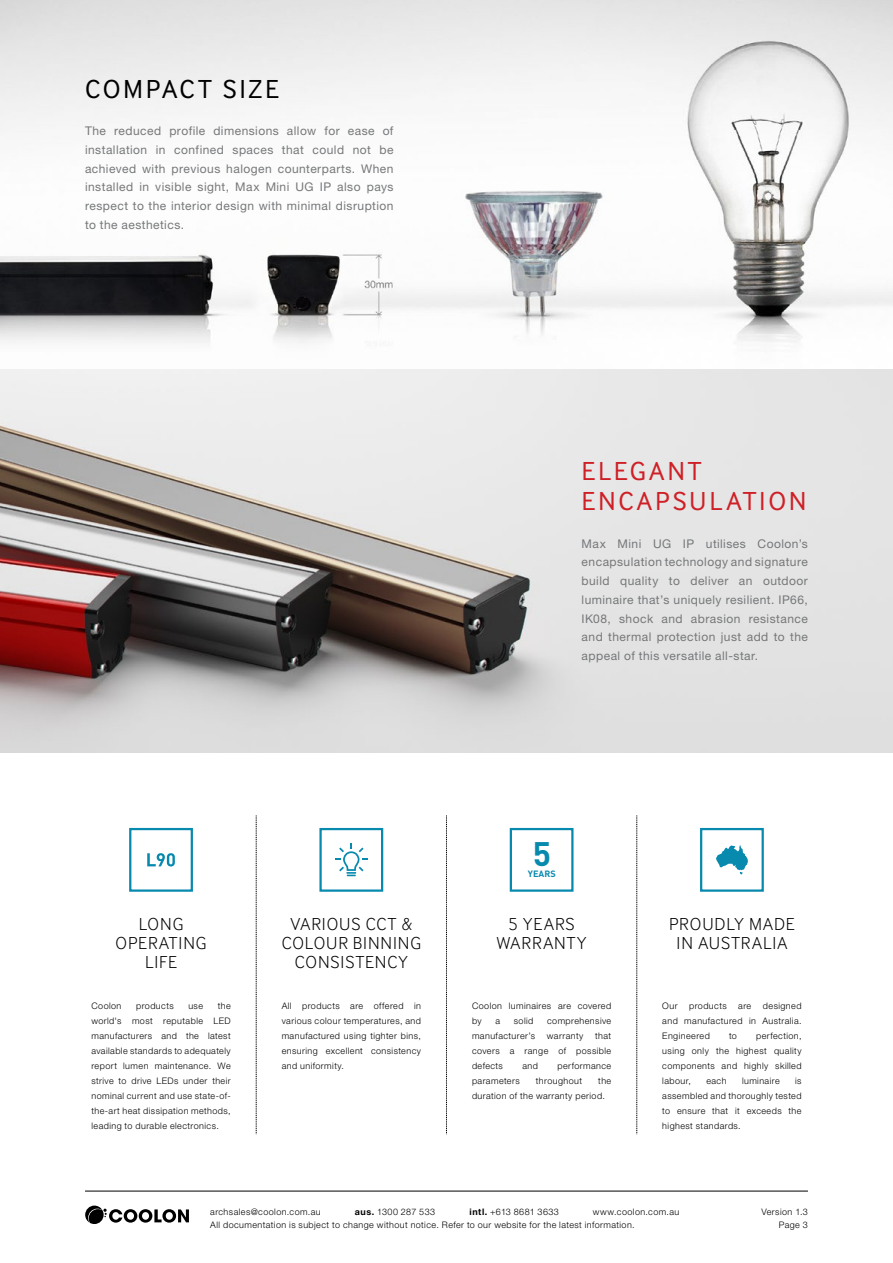
<style>
.page{position:relative;width:893px;height:1263px;background:#fff}
.page>*{position:absolute;margin:0;border:0;box-sizing:border-box;transform-origin:0 0}
.t1{font:700 33.6px "DIN Pro";color:#0889ae}
.t2{font:27px/30px "Inter Face";letter-spacing:.1em;color:#ce2026}
.t3{font:27px "Inter Face";letter-spacing:.09em;color:#000}
.t4{font:300 18px/18.8px "Inter Face";letter-spacing:.05em;color:#000;text-align:center}
.t5{font:12px/18.8px "Helvetica Neue LT Std";letter-spacing:.035em;color:#757779;text-align:justify}
.t6{font:300 9px/15px "Helvetica Neue LT Std";letter-spacing:.05em;color:#000;text-align:justify}
.t7{font:700 9px "DIN Pro";color:#0889ae}
.s1{font-weight:700}
</style>
<div class="page">
<svg style="left:85px;top:1205px;width:104px;height:19px"></svg>
<hr style="left:85px;top:1191px;width:723px;height:1px;background:#000">
<img style="left:0;top:0;width:893px;height:753px">
<svg style="left:256px;top:815px;width:1px;height:320px"></svg>
<svg style="left:446px;top:815px;width:1px;height:320px"></svg>
<svg style="left:636px;top:815px;width:1px;height:320px"></svg>
<div style="left:129px;top:828px;width:64px;height:64px;border:2px solid #0889ae"></div>
<svg style="left:147px;top:853px;width:28px;height:13px"></svg>
<div style="left:319px;top:828px;width:64px;height:64px;border:2px solid #0889ae"></div>
<svg style="left:335px;top:843px;width:33px;height:33px"></svg>
<div style="left:510px;top:828px;width:63px;height:64px;border:2px solid #0889ae"></div>
<div style="left:700px;top:828px;width:64px;height:64px;border:2px solid #0889ae"></div>
<svg style="left:716px;top:845px;width:32px;height:30px"></svg>
<h2 class="t3" style="left:85px;top:73px;width:195px">COMPACT SIZE</h2>
<p class="t5" style="left:85px;top:121px;width:310px">The reduced profile dimensions allow for ease of installation in confined spaces that could not be achieved with previous halogen counterparts. When installed in visible sight, Max Mini UG IP also pays respect to the interior design with minimal disruption to the aesthetics.</p>
<h2 class="t2" style="left:582px;top:456px;width:227px">ELEGANT<br>ENCAPSULATION</h2>
<p class="t5" style="left:582px;top:534px;width:228px">Max Mini UG IP utilises Coolon’s encapsulation technology and signature build quality to deliver an outdoor luminaire that’s uniquely resilient. IP66, IK08, shock and abrasion resistance and thermal protection just add to the appeal of this versatile all-star.</p>
<h1 class="t1" style="left:533px;top:831px;width:20px">5</h1>
<p class="t7" style="left:528px;top:868px;width:29px">YEARS</p>
<h3 class="t4" style="left:116px;top:914px;width:92px">LONG<br>OPERATING<br>LIFE</h3>
<h3 class="t4" style="left:282px;top:914px;width:141px">VARIOUS CCT &amp;<br>COLOUR BINNING<br>CONSISTENCY</h3>
<h3 class="t4" style="left:497px;top:914px;width:91px">5 YEARS<br>WARRANTY</h3>
<h3 class="t4" style="left:669px;top:914px;width:127px">PROUDLY MADE<br>IN AUSTRALIA</h3>
<p class="t6" style="left:91px;top:998px;width:32px">Coolon</p>
<p class="t6" style="left:136px;top:998px;width:39px">products</p>
<p class="t6" style="left:188px;top:998px;width:16px">use</p>
<p class="t6" style="left:91px;top:998px;width:141px;text-indent:126px">the world's most reputable LED manufacturers and the latest available standards to adequately report lumen maintenance. We strive to drive LEDs under their nominal current and use state-of&shy;the-art heat dissipation methods, leading to durable electronics.</p>
<p class="t6" style="left:282px;top:998px;width:141px">All products are offered in various colour temperatures, and manufactured using tighter bins, ensuring excellent consistency and uniformity.</p>
<p class="t6" style="left:472px;top:998px;width:141px">Coolon luminaires are covered by</p>
<p class="t6" style="left:662px;top:998px;width:17px">Our</p>
<p class="t6" style="left:689px;top:998px;width:39px">products</p>
<p class="t6" style="left:738px;top:998px;width:14px">are</p>
<p class="t6" style="left:662px;top:998px;width:141px;text-indent:101px">designed and manufactured in Australia.<br>Engineered</p>
<p class="t6" style="left:495px;top:1013px;width:6px">a</p>
<p class="t6" style="left:514px;top:1013px;width:21px">solid</p>
<p class="t6" style="left:547px;top:1013px;width:66px">comprehensive</p>
<p class="t6" style="left:472px;top:1028px;width:65px">manufacturer’s</p>
<p class="t6" style="left:547px;top:1028px;width:38px">warranty</p>
<p class="t6" style="left:472px;top:1028px;width:141px;text-indent:123px">that covers a range of possible defects</p>
<p class="t6" style="left:662px;top:1028px;width:141px;text-indent:94px">perfection, using only the highest quality components and highly skilled labour,</p>
<p class="t6" style="left:729px;top:1028px;width:9px">to</p>
<p class="t6" style="left:522px;top:1058px;width:17px">and</p>
<p class="t6" style="left:557px;top:1058px;width:55px">performance</p>
<p class="t6" style="left:472px;top:1073px;width:141px;text-indent:126px">the duration of the warranty period.</p>
<p class="t6" style="left:472px;top:1073px;width:49px">parameters</p>
<p class="t6" style="left:536px;top:1073px;width:48px">throughout</p>
<p class="t6" style="left:662px;top:1073px;width:141px;text-indent:133px">is assembled and thoroughly tested to ensure that it exceeds the highest standards.</p>
<p class="t6" style="left:706px;top:1073px;width:22px">each</p>
<p class="t6" style="left:742px;top:1073px;width:39px">luminaire</p>
<p class="t6" style="left:210px;top:1204px;width:112px">archsales@coolon.com.au</p>
<p class="t6" style="left:355px;top:1204px;width:82px"><span class="s1">aus.</span> 1300 287 533</p>
<p class="t6" style="left:470px;top:1204px;width:91px"><span class="s1">intl.</span> +613 8681 3633</p>
<p class="t6" style="left:210px;top:1205px;width:471px;line-height:12.8px;text-indent:383px">www.coolon.com.au<br>All documentation is subject to change without notice. Refer to our website for the latest information.</p>
<p class="t6" style="left:761px;top:1206px;width:48px;line-height:12.8px;text-align:right">Version 1.3<br>Page 3</p>
</div>
